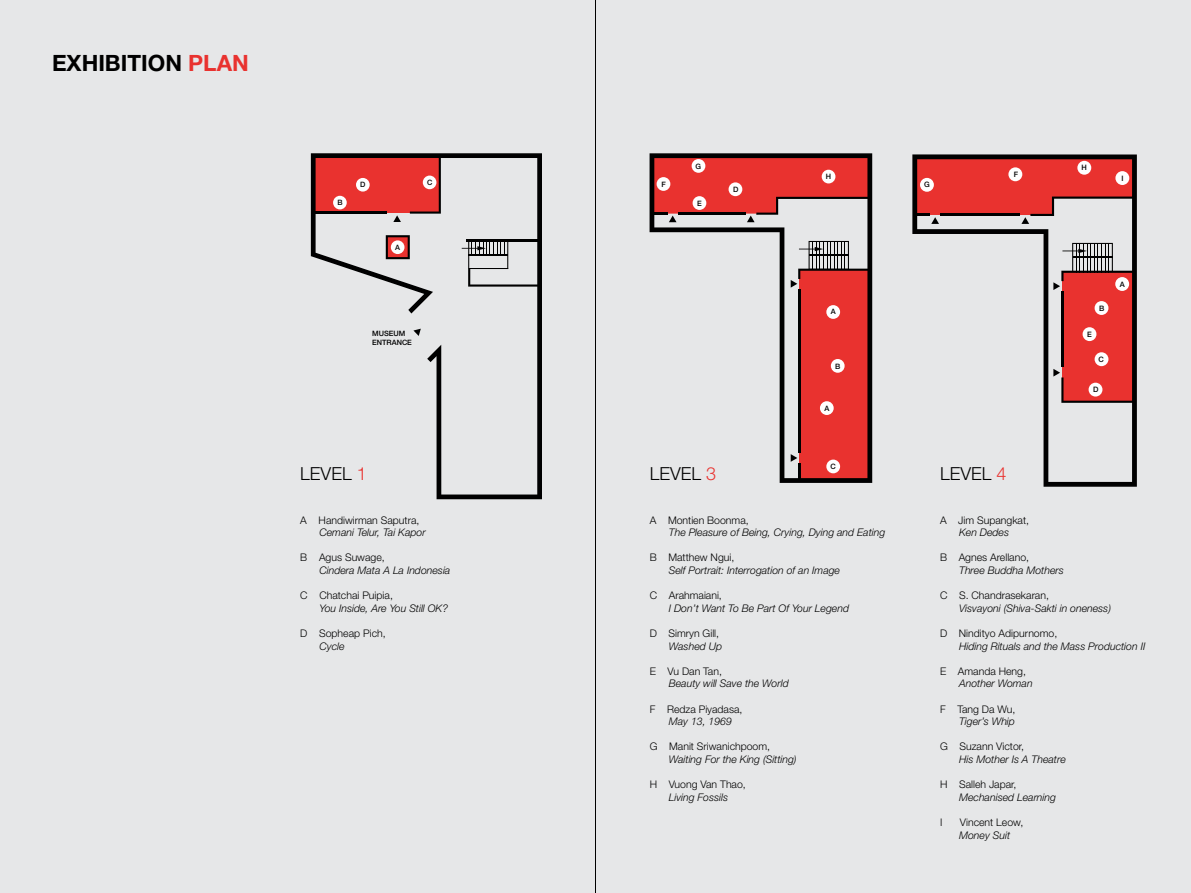
<style>
.page{position:relative;width:1191px;height:893px;background:#e6e7e8}
.page>*{position:absolute;margin:0;border:0;box-sizing:border-box;transform-origin:0 0}
.t1{font:700 22.5px "Helvetica Neue";color:#000}
.t2{font:300 18px "Helvetica Neue";color:#000}
.t3{font:italic 300 10.5px "Helvetica Neue";color:#000}
.t4{font:300 10.5px "Helvetica Neue";color:#000}
.t5{font:500 7.5px "Helvetica Neue";color:#000}
.t6{font:500 7.35px/8.9px "Helvetica Neue";color:#000}
.s1{color:#e9322f}
</style>
<div class="page">
<svg style="left:311px;top:153px;width:231px;height:346px"></svg>
<hr style="left:313px;top:155px;width:126px;height:3px;background:#000">
<hr style="left:313px;top:212px;width:73px;height:2px;background:#000">
<svg style="left:410px;top:156px;width:31px;height:58px;background:#c72d2b"></svg>
<hr style="left:466px;top:239px;width:73px;height:2px;background:#000">
<svg style="left:462px;top:240px;width:77px;height:47px"></svg>
<div style="left:391px;top:240px;width:13px;height:14px;background:#fff;border-radius:50%"></div>
<div style="left:423px;top:176px;width:13px;height:13px;background:#fff;border-radius:50%"></div>
<div style="left:333px;top:196px;width:14px;height:13px;background:#fff;border-radius:50%"></div>
<div style="left:356px;top:178px;width:14px;height:14px;background:#fff;border-radius:50%"></div>
<svg style="left:649px;top:153px;width:223px;height:330px"></svg>
<svg style="left:652px;top:156px;width:218px;height:66px"></svg>
<hr style="left:798px;top:289px;width:2px;height:164px;background:#000">
<svg style="left:790px;top:454px;width:10px;height:26px"></svg>
<svg style="left:790px;top:241px;width:79px;height:47px"></svg>
<div style="left:691px;top:159px;width:14px;height:14px;background:#fff;border-radius:50%"></div>
<div style="left:656px;top:177px;width:14px;height:14px;background:#fff;border-radius:50%"></div>
<div style="left:692px;top:196px;width:14px;height:14px;background:#fff;border-radius:50%"></div>
<div style="left:821px;top:170px;width:14px;height:13px;background:#fff;border-radius:50%"></div>
<div style="left:826px;top:460px;width:14px;height:13px;background:#fff;border-radius:50%"></div>
<div style="left:728px;top:182px;width:14px;height:14px;background:#fff;border-radius:50%"></div>
<svg style="left:912px;top:154px;width:224px;height:333px"></svg>
<svg style="left:1053px;top:369px;width:80px;height:34px;background:#d1413e"></svg>
<hr style="left:1061px;top:291px;width:2px;height:76px;background:#000">
<svg style="left:914px;top:157px;width:220px;height:67px"></svg>
<svg style="left:1053px;top:243px;width:80px;height:47px"></svg>
<div style="left:920px;top:178px;width:14px;height:14px;background:#fff;border-radius:50%"></div>
<div style="left:1008px;top:167px;width:14px;height:14px;background:#fff;border-radius:50%"></div>
<div style="left:1115px;top:171px;width:14px;height:14px;background:#fff;border-radius:50%"></div>
<div style="left:1115px;top:277px;width:14px;height:14px;background:#fff;border-radius:50%"></div>
<div style="left:1094px;top:301px;width:14px;height:14px;background:#fff;border-radius:50%"></div>
<div style="left:1082px;top:327px;width:14px;height:14px;background:#fff;border-radius:50%"></div>
<div style="left:1094px;top:352px;width:14px;height:14px;background:#fff;border-radius:50%"></div>
<div style="left:1088px;top:383px;width:14px;height:14px;background:#fff;border-radius:50%"></div>
<div style="left:1077px;top:161px;width:14px;height:14px;background:#fff;border-radius:50%"></div>
<div style="left:826px;top:305px;width:14px;height:14px;background:#fff;border-radius:50%"></div>
<div style="left:820px;top:401px;width:13px;height:14px;background:#fff;border-radius:50%"></div>
<div style="left:831px;top:359px;width:13px;height:14px;background:#fff;border-radius:50%"></div>
<hr style="left:595px;top:0;width:1px;height:893px;background:#000">
<h1 class="t1" style="left:52px;top:50px;width:198px">EXHIBITION <span class="s1">PLAN</span></h1>
<p class="t6" style="left:337px;top:198px;width:7px">B</p>
<p class="t6" style="left:360px;top:180px;width:7px">D</p>
<p class="t6" style="left:395px;top:242px;width:6px">A</p>
<p class="t6" style="left:427px;top:178px;width:7px">C</p>
<p class="t6" style="left:372px;top:329px;width:41px">MUSEUM<br>ENTRANCE</p>
<p class="t6" style="left:661px;top:180px;width:6px">F</p>
<p class="t6" style="left:695px;top:162px;width:7px">G</p>
<p class="t6" style="left:697px;top:199px;width:6px">E</p>
<p class="t6" style="left:733px;top:185px;width:7px">D</p>
<p class="t6" style="left:826px;top:172px;width:7px">H</p>
<p class="t6" style="left:831px;top:307px;width:6px">A</p>
<p class="t6" style="left:835px;top:361px;width:7px">B</p>
<p class="t6" style="left:824px;top:403px;width:6px">A</p>
<p class="t5" style="left:924px;top:180px;width:7px">G</p>
<p class="t5" style="left:1013px;top:170px;width:6px">F</p>
<p class="t5" style="left:1081px;top:163px;width:7px">H</p>
<p class="t5" style="left:1121px;top:174px;width:4px">I</p>
<p class="t5" style="left:1099px;top:304px;width:7px">B</p>
<p class="t5" style="left:1087px;top:330px;width:6px">E</p>
<p class="t5" style="left:1098px;top:355px;width:7px">C</p>
<p class="t5" style="left:1093px;top:385px;width:7px">D</p>
<p class="t5" style="left:1119px;top:279px;width:6px">A</p>
<p class="t6" style="left:830px;top:462px;width:7px">C</p>
<h2 class="t2" style="left:300px;top:463px;width:68px">LEVEL <span class="s1">1</span></h2>
<h2 class="t2" style="left:649px;top:463px;width:68px">LEVEL <span class="s1">3</span></h2>
<h2 class="t2" style="left:940px;top:463px;width:68px">LEVEL <span class="s1">4</span></h2>
<p class="t4" style="left:300px;top:513px;width:121px">A Handiwirman Saputra,</p>
<p class="t3" style="left:319px;top:526px;width:108px">Cemani Telur, Tai Kapor</p>
<p class="t4" style="left:300px;top:551px;width:86px">B Agus Suwage,</p>
<p class="t3" style="left:319px;top:564px;width:132px">Cindera Mata A La Indonesia</p>
<p class="t4" style="left:300px;top:589px;width:94px">C Chatchai Puipia,</p>
<p class="t3" style="left:319px;top:602px;width:130px">You Inside, Are You Still OK?</p>
<p class="t4" style="left:300px;top:627px;width:87px">D Sopheap Pich,</p>
<p class="t3" style="left:319px;top:640px;width:27px">Cycle</p>
<p class="t4" style="left:940px;top:513px;width:91px">A Jim Supangkat,</p>
<p class="t3" style="left:959px;top:526px;width:51px">Ken Dedes</p>
<p class="t4" style="left:940px;top:551px;width:91px">B Agnes Arellano,</p>
<p class="t3" style="left:959px;top:564px;width:106px">Three Buddha Mothers</p>
<p class="t4" style="left:940px;top:589px;width:110px">C S. Chandrasekaran,</p>
<p class="t3" style="left:959px;top:602px;width:153px">Visvayoni (Shiva-Sakti in oneness)</p>
<p class="t4" style="left:940px;top:627px;width:119px">D Nindityo Adipurnomo,</p>
<p class="t3" style="left:959px;top:640px;width:188px">Hiding Rituals and the Mass Production II</p>
<p class="t4" style="left:940px;top:665px;width:87px">E Amanda Heng,</p>
<p class="t3" style="left:959px;top:677px;width:75px">Another Woman</p>
<p class="t4" style="left:940px;top:702px;width:77px">F Tang Da Wu,</p>
<p class="t3" style="left:959px;top:715px;width:57px">Tiger’s Whip</p>
<p class="t4" style="left:940px;top:740px;width:86px">G Suzann Victor,</p>
<p class="t3" style="left:959px;top:753px;width:108px">His Mother Is A Theatre</p>
<p class="t4" style="left:940px;top:778px;width:78px">H Salleh Japar,</p>
<p class="t3" style="left:959px;top:791px;width:98px">Mechanised Learning</p>
<p class="t4" style="left:940px;top:816px;width:4px">I</p>
<p class="t4" style="left:960px;top:816px;width:65px">Vincent Leow,</p>
<p class="t3" style="left:959px;top:829px;width:52px">Money Suit</p>
<p class="t4" style="left:649px;top:513px;width:101px">A Montien Boonma,</p>
<p class="t3" style="left:669px;top:526px;width:218px">The Pleasure of Being, Crying, Dying and Eating</p>
<p class="t4" style="left:649px;top:551px;width:86px">B Matthew Ngui,</p>
<p class="t3" style="left:669px;top:564px;width:173px">Self Portrait: Interrogation of an Image</p>
<p class="t4" style="left:649px;top:589px;width:74px">C Arahmaiani,</p>
<p class="t3" style="left:669px;top:602px;width:182px">I Don’t Want To Be Part Of Your Legend</p>
<p class="t4" style="left:649px;top:627px;width:71px">D Simryn Gill,</p>
<p class="t3" style="left:669px;top:640px;width:55px">Washed Up</p>
<p class="t4" style="left:649px;top:665px;width:74px">E Vu Dan Tan,</p>
<p class="t3" style="left:669px;top:677px;width:121px">Beauty will Save the World</p>
<p class="t4" style="left:649px;top:702px;width:94px">F Redza Piyadasa,</p>
<p class="t3" style="left:669px;top:715px;width:65px">May 13, 1969</p>
<p class="t4" style="left:649px;top:740px;width:122px">G Manit Sriwanichpoom,</p>
<p class="t3" style="left:669px;top:753px;width:129px">Waiting For the King (Sitting)</p>
<p class="t4" style="left:649px;top:778px;width:98px">H Vuong Van Thao,</p>
<p class="t3" style="left:669px;top:791px;width:61px">Living Fossils</p>
</div>
